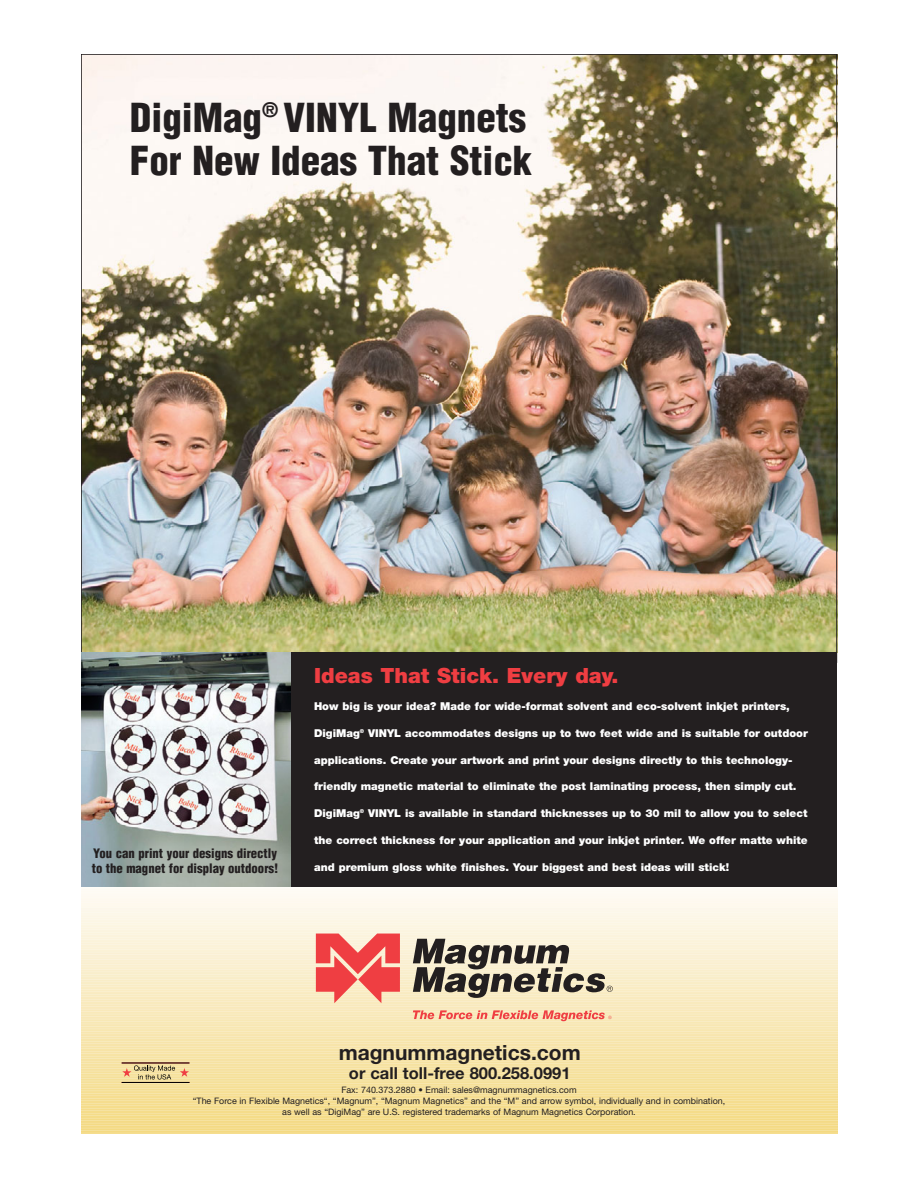
<style>
.page{position:relative;width:918px;height:1188px;background:#fff}
.page>*{position:absolute;margin:0;border:0;box-sizing:border-box;transform-origin:0 0}
.t1{font:900 condensed 39px/43.5px "Helvetica";color:#231f20}
.t2{font:900 21px "Helvetica Neue";color:#ef3e42}
.t3{font:700 21px "Helvetica Neue";color:#231f20}
.t4{font:700 16.5px "Helvetica Neue";color:#231f20}
.t5{font:900 condensed 12.75px/15px "Helvetica";color:#231f20}
.t6{font:900 10.8px "Helvetica Neue";color:#fff}
.t7{font:8.85px/10.8px "Helvetica Neue";color:#231f20;text-align:center}
</style>
<div class="page">
<img style="left:83px;top:56px;width:752px;height:596px">
<hr style="left:81px;top:1132px;width:756px;height:2px;background:#f4d980">
<hr style="left:81px;top:1130px;width:756px;height:3px;background:#f4d981">
<hr style="left:81px;top:1128px;width:756px;height:3px;background:#f4da82">
<hr style="left:81px;top:1125px;width:756px;height:3px;background:#f4da84">
<hr style="left:81px;top:1123px;width:756px;height:3px;background:#f4da84">
<hr style="left:81px;top:1120px;width:756px;height:3px;background:#f4da86">
<hr style="left:81px;top:1118px;width:756px;height:3px;background:#f4db87">
<hr style="left:81px;top:1115px;width:756px;height:3px;background:#f5dc88">
<hr style="left:81px;top:1113px;width:756px;height:3px;background:#f5dc89">
<hr style="left:81px;top:1110px;width:756px;height:3px;background:#f5dc8a">
<hr style="left:81px;top:1108px;width:756px;height:3px;background:#f5dc8b">
<hr style="left:81px;top:1105px;width:756px;height:3px;background:#f5dd8d">
<hr style="left:81px;top:1103px;width:756px;height:3px;background:#f5dd8d">
<hr style="left:81px;top:1100px;width:756px;height:3px;background:#f5dd8f">
<hr style="left:81px;top:1098px;width:756px;height:3px;background:#f5dd90">
<hr style="left:81px;top:1095px;width:756px;height:3px;background:#f6de91">
<hr style="left:81px;top:1093px;width:756px;height:3px;background:#f5de92">
<hr style="left:81px;top:1090px;width:756px;height:3px;background:#f6df94">
<hr style="left:81px;top:1088px;width:756px;height:3px;background:#f5df94">
<hr style="left:81px;top:1085px;width:756px;height:3px;background:#f5df96">
<hr style="left:81px;top:1083px;width:756px;height:3px;background:#f6e097">
<hr style="left:81px;top:1080px;width:756px;height:3px;background:#f5e098">
<hr style="left:81px;top:1078px;width:756px;height:3px;background:#f5e099">
<hr style="left:81px;top:1076px;width:756px;height:3px;background:#f5e09a">
<hr style="left:81px;top:1073px;width:756px;height:3px;background:#f6e19b">
<hr style="left:81px;top:1071px;width:756px;height:3px;background:#f6e19c">
<hr style="left:81px;top:1068px;width:756px;height:3px;background:#f6e19e">
<hr style="left:81px;top:1066px;width:756px;height:3px;background:#f6e19e">
<hr style="left:81px;top:1063px;width:756px;height:3px;background:#f6e2a0">
<hr style="left:81px;top:1061px;width:756px;height:3px;background:#f6e2a1">
<hr style="left:81px;top:1058px;width:756px;height:3px;background:#f6e2a2">
<hr style="left:81px;top:1056px;width:756px;height:3px;background:#f6e3a3">
<hr style="left:81px;top:1053px;width:756px;height:3px;background:#f7e3a5">
<hr style="left:81px;top:1051px;width:756px;height:3px;background:#f7e3a6">
<hr style="left:81px;top:1048px;width:756px;height:3px;background:#f7e4a7">
<hr style="left:81px;top:1046px;width:756px;height:3px;background:#f7e4a8">
<hr style="left:81px;top:1043px;width:756px;height:3px;background:#f7e4aa">
<hr style="left:81px;top:1041px;width:756px;height:3px;background:#f7e4aa">
<hr style="left:81px;top:1038px;width:756px;height:3px;background:#f7e5ac">
<hr style="left:81px;top:1036px;width:756px;height:3px;background:#f7e5ad">
<hr style="left:81px;top:1033px;width:756px;height:3px;background:#f8e6ae">
<hr style="left:81px;top:1031px;width:756px;height:3px;background:#f8e6af">
<hr style="left:81px;top:1028px;width:756px;height:3px;background:#f8e7b1">
<hr style="left:81px;top:1026px;width:756px;height:3px;background:#f8e7b2">
<hr style="left:81px;top:1023px;width:756px;height:3px;background:#f8e7b3">
<hr style="left:81px;top:1021px;width:756px;height:3px;background:#f8e8b4">
<hr style="left:81px;top:1019px;width:756px;height:3px;background:#f8e8b5">
<hr style="left:81px;top:1016px;width:756px;height:3px;background:#f8e8b7">
<hr style="left:81px;top:1014px;width:756px;height:3px;background:#f8e8b7">
<hr style="left:81px;top:1011px;width:756px;height:3px;background:#f9e9b9">
<hr style="left:81px;top:1009px;width:756px;height:3px;background:#f9e9ba">
<hr style="left:81px;top:1006px;width:756px;height:3px;background:#f9e9bb">
<hr style="left:81px;top:1004px;width:756px;height:3px;background:#f9e9bc">
<hr style="left:81px;top:1001px;width:756px;height:3px;background:#f9eabd">
<hr style="left:81px;top:999px;width:756px;height:3px;background:#f9eabe">
<hr style="left:81px;top:996px;width:756px;height:3px;background:#f9eabf">
<hr style="left:81px;top:994px;width:756px;height:3px;background:#f9ebc0">
<hr style="left:81px;top:991px;width:756px;height:3px;background:#faebc2">
<hr style="left:81px;top:989px;width:756px;height:3px;background:#faecc3">
<hr style="left:81px;top:986px;width:756px;height:3px;background:#faecc4">
<hr style="left:81px;top:984px;width:756px;height:3px;background:#f9ecc5">
<hr style="left:81px;top:981px;width:756px;height:3px;background:#f9edc7">
<hr style="left:81px;top:979px;width:756px;height:3px;background:#f9edc7">
<hr style="left:81px;top:976px;width:756px;height:3px;background:#f9edc9">
<hr style="left:81px;top:974px;width:756px;height:3px;background:#f9eeca">
<hr style="left:81px;top:971px;width:756px;height:3px;background:#f9eecb">
<hr style="left:81px;top:969px;width:756px;height:3px;background:#faeecc">
<hr style="left:81px;top:966px;width:756px;height:3px;background:#faefce">
<hr style="left:81px;top:964px;width:756px;height:3px;background:#faefcf">
<hr style="left:81px;top:962px;width:756px;height:3px;background:#faefcf">
<hr style="left:81px;top:959px;width:756px;height:3px;background:#faf0d1">
<hr style="left:81px;top:957px;width:756px;height:3px;background:#faf0d2">
<hr style="left:81px;top:954px;width:756px;height:3px;background:#faf0d3">
<hr style="left:81px;top:952px;width:756px;height:3px;background:#faf0d4">
<hr style="left:81px;top:949px;width:756px;height:3px;background:#fbf2d6">
<hr style="left:81px;top:947px;width:756px;height:3px;background:#fbf2d7">
<hr style="left:81px;top:944px;width:756px;height:3px;background:#fbf2d8">
<hr style="left:81px;top:942px;width:756px;height:3px;background:#fbf2d9">
<hr style="left:81px;top:939px;width:756px;height:3px;background:#fbf3db">
<hr style="left:81px;top:937px;width:756px;height:3px;background:#fbf3dc">
<hr style="left:81px;top:934px;width:756px;height:3px;background:#fbf3dd">
<hr style="left:81px;top:932px;width:756px;height:3px;background:#fbf4de">
<hr style="left:81px;top:929px;width:756px;height:3px;background:#fbf4e0">
<hr style="left:81px;top:927px;width:756px;height:3px;background:#fcf5e0">
<hr style="left:81px;top:924px;width:756px;height:3px;background:#fcf6e2">
<hr style="left:81px;top:922px;width:756px;height:3px;background:#fcf6e3">
<hr style="left:81px;top:919px;width:756px;height:3px;background:#fcf6e5">
<hr style="left:81px;top:917px;width:756px;height:3px;background:#fcf6e5">
<hr style="left:81px;top:914px;width:756px;height:3px;background:#fcf7e7">
<hr style="left:81px;top:912px;width:756px;height:3px;background:#fcf7e8">
<hr style="left:81px;top:909px;width:756px;height:3px;background:#fcf7ea">
<hr style="left:81px;top:907px;width:756px;height:3px;background:#fcf7ea">
<hr style="left:81px;top:904px;width:756px;height:3px;background:#fef9ed">
<hr style="left:81px;top:902px;width:756px;height:3px;background:#fef9ed">
<hr style="left:81px;top:900px;width:756px;height:3px;background:#fef9ee">
<hr style="left:81px;top:897px;width:756px;height:3px;background:#fefaf0">
<hr style="left:81px;top:895px;width:756px;height:3px;background:#fefaf1">
<hr style="left:81px;top:892px;width:756px;height:3px;background:#fefbf3">
<hr style="left:81px;top:890px;width:756px;height:3px;background:#fefbf3">
<hr style="left:81px;top:887px;width:756px;height:3px;background:#fefcf6">
<svg style="left:316px;top:934px;width:84px;height:69px"></svg>
<svg style="left:413px;top:939px;width:200px;height:59px"></svg>
<svg style="left:413px;top:1010px;width:199px;height:11px"></svg>
<svg style="left:122px;top:1065px;width:67px;height:15px"></svg>
<hr style="left:122px;top:1063px;width:67px;height:1px;background:#000">
<hr style="left:122px;top:1082px;width:68px;height:1px;background:#000">
<div style="left:81px;top:652px;width:756px;height:235px;background:#231f20"></div>
<img style="left:81px;top:652px;width:210px;height:235px">
<h1 class="t1" style="left:130px;top:99px;width:404px">DigiMag<sup>®</sup> VINYL Magnets<br>For New Ideas That Stick</h1>
<p class="t5" style="left:92px;top:847px;width:188px">You can print your designs directly to the magnet for display outdoors!</p>
<h2 class="t2" style="left:314px;top:668px;width:306px">Ideas That Stick. Every day.</h2>
<p class="t6" style="left:314px;top:702px;width:477px">How big is your idea? Made for wide-format solvent and eco-solvent inkjet printers,</p>
<p class="t6" style="left:314px;top:729px;width:495px">DigiMag<sup>®</sup> VINYL accommodates designs up to two feet wide and is suitable for outdoor</p>
<p class="t6" style="left:314px;top:756px;width:480px">applications. Create your artwork and print your designs directly to this technology-</p>
<p class="t6" style="left:314px;top:783px;width:484px">friendly magnetic material to eliminate the post laminating process, then simply cut.</p>
<p class="t6" style="left:314px;top:810px;width:495px">DigiMag<sup>®</sup> VINYL is available in standard thicknesses up to 30 mil to allow you to select</p>
<p class="t6" style="left:314px;top:836px;width:495px">the correct thickness for your application and your inkjet printer. We offer matte white</p>
<p class="t6" style="left:314px;top:863px;width:417px">and premium gloss white finishes. Your biggest and best ideas will stick!</p>
<h2 class="t3" style="left:339px;top:1045px;width:244px">magnummagnetics.com</h2>
<h3 class="t4" style="left:349px;top:1067px;width:223px">or call toll-free 800.258.0991</h3>
<p class="t7" style="left:193px;top:1085px;width:534px">Fax: 740.373.2880 • Email: sales@magnummagnetics.com<br>“The Force in Flexible Magnetics“, “Magnum”, “Magnum Magnetics” and the “M” and arrow symbol, individually and in combination, as well as “DigiMag” are U.S. registered trademarks of Magnum Magnetics Corporation.</p>
</div>
